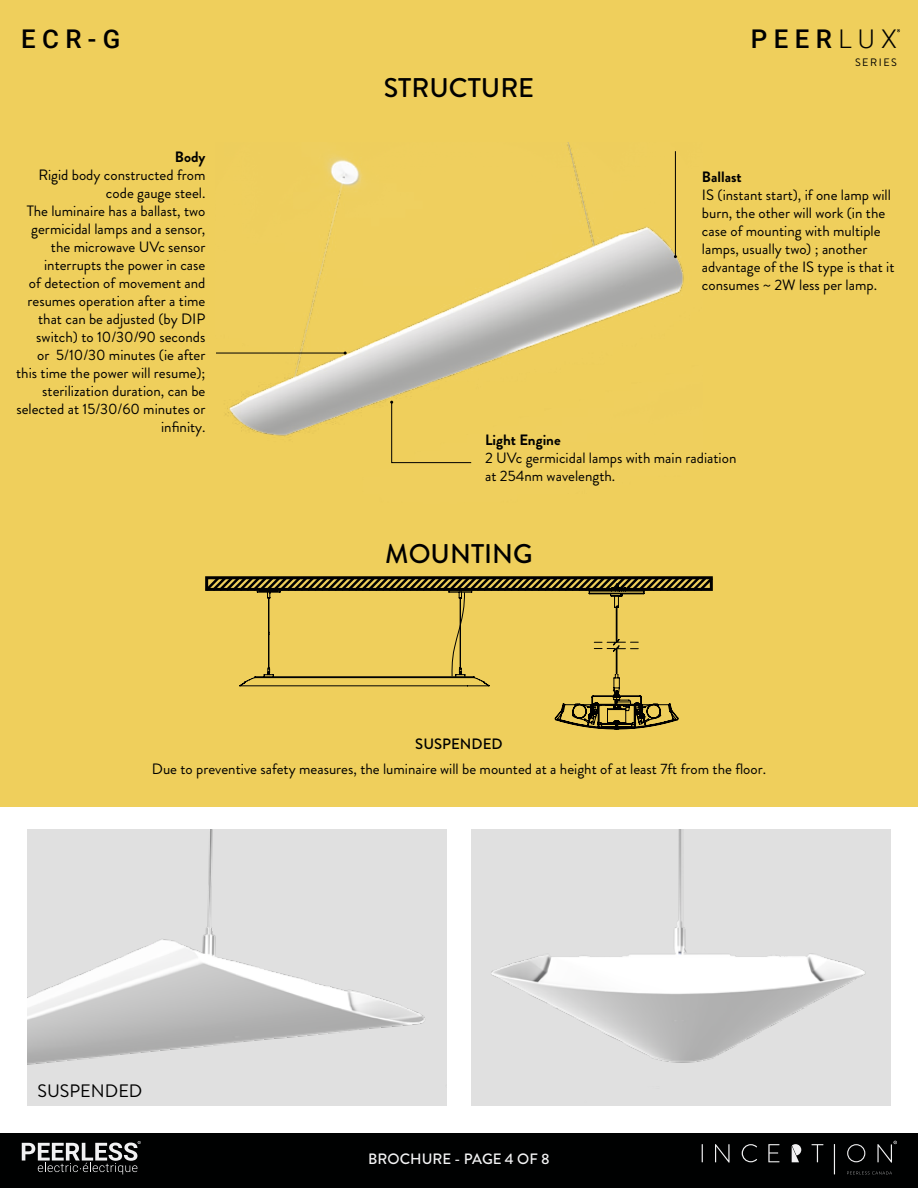
<style>
.page{position:relative;width:918px;height:1188px;background:#fff}
.page>*{position:absolute;margin:0;border:0;box-sizing:border-box;transform-origin:0 0}
.t1{font:500 27px "Brandon Grotesque";color:#000}
.t2{font:500 25.8px "Roboto";color:#000101}
.t3{font:500 25.8px "Roboto";color:#000}
.t4{font:18px "Brandon Grotesque";color:#000}
.t5{font:15px/18px "Brandon Grotesque";color:#000}
.t6{font:700 15px "Brandon Grotesque";color:#000}
.t7{font:500 15px "Brandon Grotesque";color:#f3f3f4}
.t8{font:500 15px "Brandon Grotesque";color:#000}
.t9{font:10.8px "Brandon Grotesque";letter-spacing:.14em;color:#000}
.s1{font-weight:300}
</style>
<div class="page">
<div style="left:0;top:0;width:918px;height:77px;background:#efcf5c"></div>
<div style="left:0;top:1133px;width:918px;height:55px;background:#000101"></div>
<svg style="left:702px;top:1144px;width:1px;height:18px"></svg>
<svg style="left:715px;top:1144px;width:15px;height:19px"></svg>
<svg style="left:742px;top:1144px;width:15px;height:18px"></svg>
<svg style="left:768px;top:1144px;width:11px;height:18px"></svg>
<svg style="left:812px;top:1144px;width:11px;height:18px"></svg>
<svg style="left:834px;top:1144px;width:1px;height:30px"></svg>
<svg style="left:847px;top:1144px;width:18px;height:18px"></svg>
<svg style="left:877px;top:1141px;width:20px;height:22px"></svg>
<svg style="left:847px;top:1171px;width:45px;height:3px"></svg>
<svg style="left:792px;top:1144px;width:9px;height:18px"></svg>
<svg style="left:22px;top:1141px;width:119px;height:33px"></svg>
<div style="left:0;top:76px;width:918px;height:731px;background:#efcf5c"></div>
<img style="left:471px;top:829px;width:420px;height:277px">
<img style="left:27px;top:829px;width:420px;height:277px">
<img style="left:216px;top:142px;width:468px;height:322px">
<hr style="left:216px;top:353px;width:129px;height:1px;background:#000">
<svg style="left:390px;top:401px;width:82px;height:62px"></svg>
<hr style="left:675px;top:151px;width:1px;height:106px;background:#000">
<svg style="left:205px;top:576px;width:508px;height:153px"></svg>
<h2 class="t3" style="left:21px;top:21px;width:101px">ECR-G</h2>
<h2 class="t2" style="left:751px;top:21px;width:148px">PEER<span class="s1">LUX</span></h2>
<p class="t9" style="left:855px;top:55px;width:43px">SERIES</p>
<p class="t6" style="left:175px;top:146px;width:32px">Body</p>
<p class="t5" style="left:16px;top:166px;width:191px;text-align:right">Rigid body constructed from code gauge steel.<br>The luminaire has a ballast, two germicidal lamps and a sensor, the microwave UVc sensor interrupts the power in case<br>of detection of movement and resumes operation after a time that can be adjusted (by DIP switch) to 10/30/90 seconds<br>or 5/10/30 minutes (ie after this time the power will resume); sterilization duration, can be selected at 15/30/60 minutes or infinity.</p>
<h1 class="t1" style="left:384px;top:69px;width:152px">STRUCTURE</h1>
<p class="t6" style="left:702px;top:167px;width:41px">Ballast</p>
<p class="t5" style="left:702px;top:186px;width:194px">IS (instant start), if one lamp will burn, the other will work (in the case of mounting with multiple lamps, usually two) ; another advantage of the IS type is that it consumes ~ 2W less per lamp.</p>
<p class="t6" style="left:485px;top:429px;width:77px">Light Engine</p>
<p class="t5" style="left:485px;top:449px;width:253px">2 UVc germicidal lamps with main radiation at 254nm wavelength.</p>
<h1 class="t1" style="left:385px;top:535px;width:149px">MOUNTING</h1>
<p class="t8" style="left:415px;top:733px;width:89px">SUSPENDED</p>
<p class="t5" style="left:152px;top:760px;width:616px">Due to preventive safety measures, the luminaire will be mounted at a height of at least 7ft from the floor.</p>
<p class="t4" style="left:38px;top:1079px;width:106px">SUSPENDED</p>
<p class="t7" style="left:368px;top:1148px;width:183px">BROCHURE - PAGE 4 OF 8</p>
</div>
